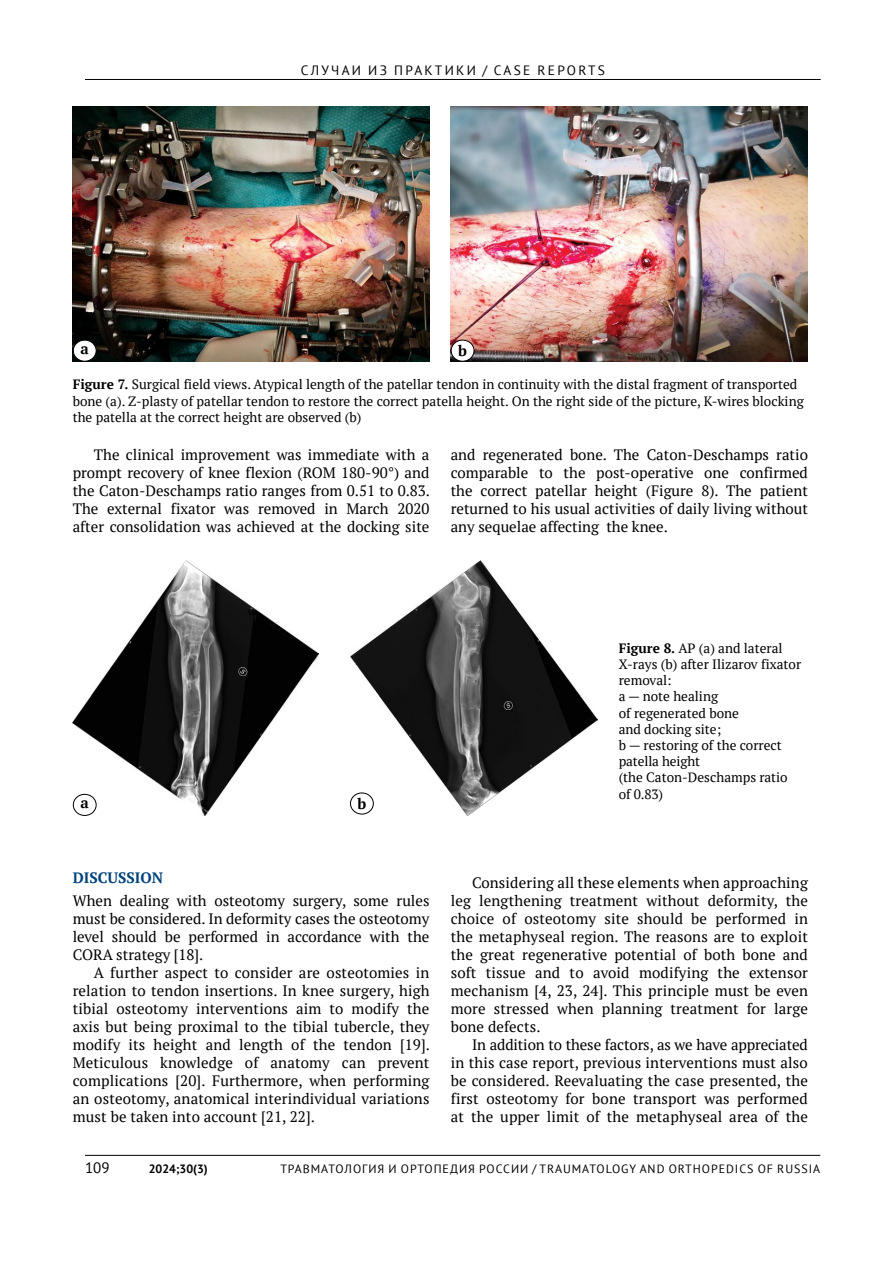
<style>
.page{position:relative;width:893px;height:1263px;background:#fff}
.page>*{position:absolute;margin:0;border:0;box-sizing:border-box;transform-origin:0 0}
.t1{font:15px/18px "PT Serif";color:#000;text-align:justify}
.t2{font:700 15px "PT Serif";color:#00427a}
.t3{font:700 15px "PT Serif";color:#000}
.t4{font:15px "PT Sans";color:#000}
.t5{font:13.5px/16.2px "PT Serif";color:#000}
.t6{font:13.5px "PT Sans";letter-spacing:.17em;color:#000}
.t7{font:12px "PT Sans";letter-spacing:.08em;color:#000}
.t8{font:700 12px "PT Sans";color:#000}
.s1{font-weight:700}
</style>
<div class="page">
<hr style="left:85px;top:79px;width:736px;height:1px;background:#000">
<hr style="left:85px;top:1155px;width:735px;height:1px;background:#000">
<img style="left:73px;top:106px;width:357px;height:256px">
<img style="left:451px;top:106px;width:357px;height:256px">
<div style="left:73px;top:340px;width:23px;height:21px;background:#fff;border-radius:50%"></div>
<div style="left:73px;top:340px;width:24px;height:22px;border:1px solid #000;border-radius:50%"></div>
<div style="left:451px;top:340px;width:23px;height:21px;background:#fff;border-radius:50%"></div>
<div style="left:451px;top:340px;width:23px;height:22px;border:1px solid #000;border-radius:50%"></div>
<img style="left:73px;top:561px;width:246px;height:255px">
<img style="left:350px;top:561px;width:247px;height:255px">
<div style="left:73px;top:794px;width:23px;height:21px;background:#fff;border-radius:50%"></div>
<div style="left:73px;top:794px;width:24px;height:22px;border:1px solid #000;border-radius:50%"></div>
<div style="left:350px;top:793px;width:23px;height:21px;background:#fff;border-radius:50%"></div>
<div style="left:350px;top:792px;width:24px;height:22px;border:1px solid #000;border-radius:50%"></div>
<p class="t6" style="left:301px;top:61px;width:304px">СЛУЧАИ ИЗ ПРАКТИКИ / CASE REPORTS</p>
<p class="t3" style="left:80px;top:340px;width:10px">А</p>
<p class="t3" style="left:458px;top:343px;width:10px">B</p>
<p class="t5" style="left:73px;top:377px;width:733px"><span class="s1">FIGURE 7.</span> Surgical field views. Atypical length of the patellar tendon in continuity with the distal fragment of transported bone (a). Z-plasty of patellar tendon to restore the correct patella height. On the right side of the picture, K-wires blocking the patella at the correct height are observed (b)</p>
<p class="t1" style="left:73px;top:446px;width:359px;text-indent:21px">The clinical improvement was immediate with a prompt recovery of knee flexion (ROM 180-90°) and the Caton-Deschamps ratio ranges from 0.51 to 0.83.<br>The external fixator was removed in March 2020 after consolidation was achieved at the docking site</p>
<p class="t1" style="left:451px;top:446px;width:359px">and regenerated bone. The Caton-Deschamps ratio comparable to the post-operative one confirmed the correct patellar height (Figure 8). The patient returned to his usual activities of daily living without any sequelae affecting the knee.</p>
<p class="t3" style="left:80px;top:795px;width:10px">А</p>
<p class="t3" style="left:357px;top:796px;width:10px">B</p>
<p class="t5" style="left:619px;top:640px;width:184px"><span class="s1">FIGURE 8.</span> AP (a) and lateral<br>X-rays (b) after Ilizarov fixator removal:<br>a — note healing<br>of regenerated bone<br>and docking site;<br>b — restoring of the correct patella height<br>(the Caton-Deschamps ratio of 0.83)</p>
<p class="t2" style="left:73px;top:870px;width:92px">DISCUSSION</p>
<p class="t1" style="left:73px;top:892px;width:358px">When dealing with osteotomy surgery, some rules must be considered. In deformity cases the osteotomy level should be performed in accordance with the CORA strategy [18].</p>
<p class="t1" style="left:73px;top:964px;width:359px;text-indent:21px">A further aspect to consider are osteotomies in relation to tendon insertions. In knee surgery, high tibial osteotomy interventions aim to modify the axis but being proximal to the tibial tubercle, they modify its height and length of the tendon [19].<br>Meticulous knowledge of anatomy can prevent complications [20]. Furthermore, when performing an osteotomy, anatomical interindividual variations must be taken into account [21, 22].</p>
<p class="t1" style="left:451px;top:874px;width:359px;text-indent:21px">Considering all these elements when approaching leg lengthening treatment without deformity, the choice of osteotomy site should be performed in the metaphyseal region. The reasons are to exploit the great regenerative potential of both bone and soft tissue and to avoid modifying the extensor mechanism [4, 23, 24]. This principle must be even more stressed when planning treatment for large bone defects.</p>
<p class="t1" style="left:451px;top:1036px;width:359px;text-indent:21px">In addition to these factors, as we have appreciated in this case report, previous interventions must also be considered. Reevaluating the case presented, the first osteotomy for bone transport was performed at the upper limit of the metaphyseal area of the</p>
<p class="t4" style="left:85px;top:1158px;width:26px">109</p>
<p class="t8" style="left:149px;top:1160px;width:60px">2024;30(3)</p>
<p class="t7" style="left:280px;top:1161px;width:311px">ТРАВМАТОЛОГИЯ И ОРТОПЕДИЯ РОССИИ / TRAUMATO</p>
<p class="t7" style="left:606px;top:1161px;width:72px">LOGY AND ORT</p>
<p class="t7" style="left:693px;top:1161px;width:18px">HOPE</p>
<p class="t7" style="left:726px;top:1161px;width:95px">DICS OF RUSSIA</p>
</div>
